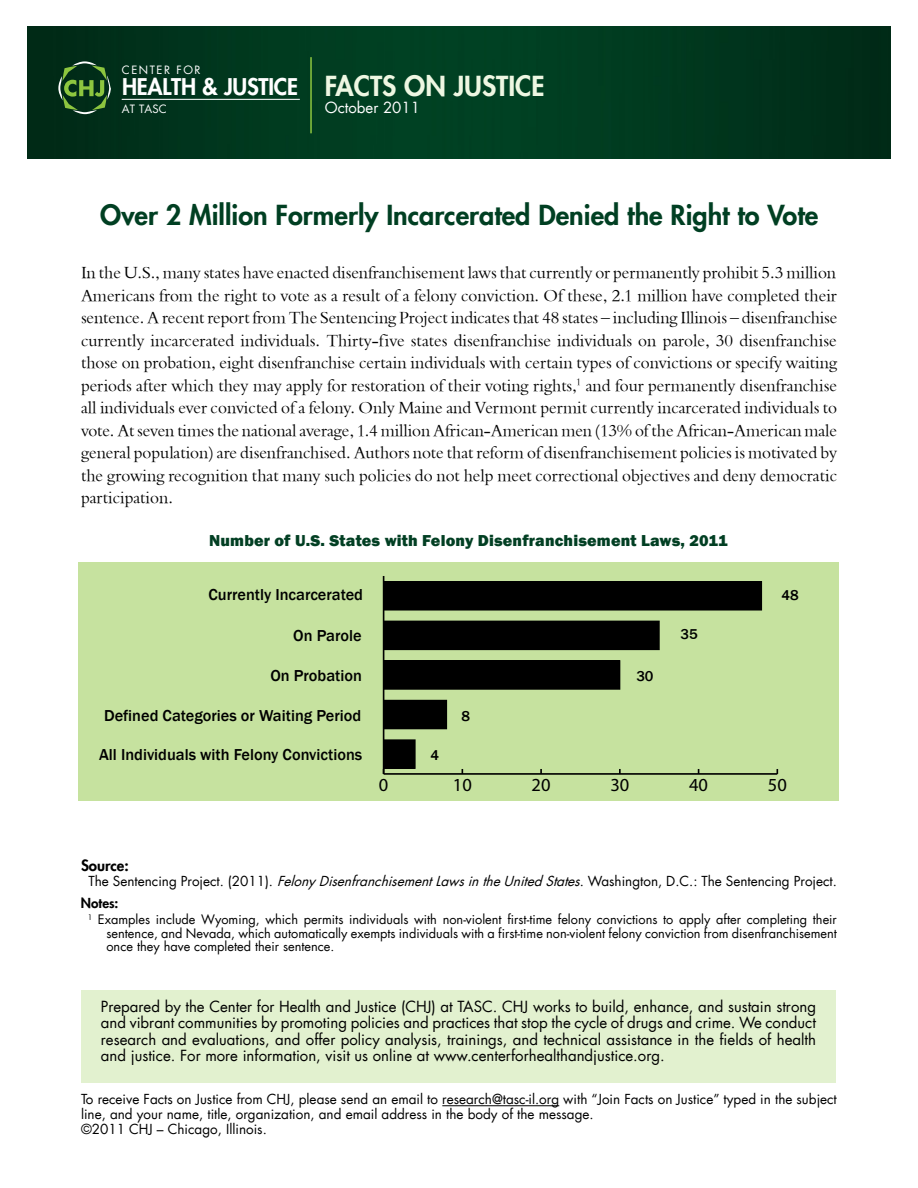
<style>
.page{position:relative;width:918px;height:1188px;background:#fff}
.page>*{position:absolute;margin:0;border:0;box-sizing:border-box;transform-origin:0 0}
.t1{font:800 27px "Futura";color:#003f22}
.t2{font:800 27px "Futura";color:#eef7e2}
.t3{font:800 22.35px "Futura";letter-spacing:-.01em;color:#fff}
.t4{font:18.45px "Myriad Pro";color:#000}
.t5{font:16.5px/22.5px "Bergamo";color:#000;text-align:justify}
.t6{font:500 16.35px "Franklin Gothic";color:#000}
.t7{font:800 16.35px "Franklin Gothic";letter-spacing:.01em;color:#023f23}
.t8{font:15px/16.5px "Futura";color:#000;text-align:justify}
.t9{font:15px "Futura";color:#fff}
.t10{font:800 15px "Futura";color:#000}
.t11{font:500 14.7px "Franklin Gothic";color:#000}
.t12{font:13.5px/15px "Futura";color:#000}
.t13{font:12.75px/13.5px "Futura";color:#000;text-align:justify}
.t14{font:11.25px "Futura";letter-spacing:.135em;color:#fff}
.s1{font-style:italic}
.s2{font-weight:800}
</style>
<div class="page">
<img style="left:27px;top:27px;width:864px;height:131px">
<hr style="left:310px;top:57px;width:2px;height:76px;background:#8dc63f">
<hr style="left:122px;top:99px;width:178px;height:1px;background:#fff">
<svg style="left:208px;top:89px;width:7px;height:4px"></svg>
<svg style="left:58px;top:61px;width:53px;height:53px;background:#2a562b"></svg>
<hr style="left:442px;top:1105px;width:117px;height:1px;background:#000">
<div style="left:82px;top:991px;width:754px;height:92px;background:#e2f1cf"></div>
<div style="left:78px;top:562px;width:760px;height:239px;background:#c6e29f"></div>
<hr style="left:384px;top:773px;width:393px;height:2px;background:#000">
<hr style="left:383px;top:576px;width:1px;height:198px;background:#000">
<div style="left:384px;top:582px;width:378px;height:28px;background:#000"></div>
<div style="left:383px;top:581px;width:379px;height:29px;border:1px solid #000"></div>
<div style="left:384px;top:621px;width:275px;height:29px;background:#000"></div>
<div style="left:384px;top:661px;width:236px;height:28px;background:#000"></div>
<div style="left:383px;top:660px;width:237px;height:30px;border:1px solid #000"></div>
<div style="left:384px;top:700px;width:63px;height:29px;background:#000"></div>
<div style="left:384px;top:740px;width:31px;height:28px;background:#000"></div>
<div style="left:383px;top:739px;width:33px;height:30px;border:1px solid #000"></div>
<p class="t14" style="left:122px;top:62px;width:80px">CENTER FOR</p>
<h2 class="t3" style="left:122px;top:72px;width:178px">HEALTH &amp; JUSTICE</h2>
<p class="t14" style="left:122px;top:101px;width:46px">AT TASC</p>
<h1 class="t2" style="left:325px;top:68px;width:221px">FACTS ON JUSTICE</h1>
<p class="t9" style="left:325px;top:98px;width:97px">October 2011</p>
<h1 class="t1" style="left:100px;top:197px;width:720px">Over 2 Million Formerly Incarcerated Denied the Right to Vote</h1>
<p class="t5" style="left:81px;top:262px;width:758px">In the U.S., many states have enacted disenfranchisement laws that currently or permanently prohibit 5.3 million Americans from the right to vote as a result of a felony conviction. Of these, 2.1 million have completed their sentence. A recent report from The Sentencing Project indicates that 48 states – including Illinois – disenfranchise currently incarcerated individuals. Thirty-five states disenfranchise individuals on parole, 30 disenfranchise those on probation, eight disenfranchise certain individuals with certain types of convictions or specify waiting periods after which they may apply for restoration of their voting rights,<sup>1</sup> and four permanently disenfranchise all individuals ever convicted of a felony. Only Maine and Vermont permit currently incarcerated individuals to vote. At seven times the national average, 1.4 million African-American men (13% of the African-American male general population) are disenfranchised. Authors note that reform of disenfranchisement policies is motivated by the growing recognition that many such policies do not help meet correctional objectives and deny democratic participation.</p>
<p class="t7" style="left:209px;top:530px;width:520px">Number of U.S. States with Felony Disenfranchisement Laws, 2011</p>
<p class="t6" style="left:208px;top:585px;width:156px">Currently Incarcerated</p>
<p class="t6" style="left:293px;top:625px;width:70px">On Parole</p>
<p class="t11" style="left:680px;top:625px;width:19px">35</p>
<p class="t6" style="left:270px;top:665px;width:93px">On Probation</p>
<p class="t11" style="left:636px;top:667px;width:19px">30</p>
<p class="t6" style="left:104px;top:705px;width:259px">Defined Categories or Waiting Period</p>
<p class="t6" style="left:99px;top:745px;width:265px">All Individuals with Felony Convictions</p>
<p class="t11" style="left:430px;top:746px;width:10px">4</p>
<p class="t11" style="left:461px;top:707px;width:10px">8</p>
<p class="t11" style="left:782px;top:586px;width:19px">48</p>
<p class="t4" style="left:379px;top:773px;width:11px">0</p>
<p class="t4" style="left:453px;top:773px;width:20px">10</p>
<p class="t4" style="left:532px;top:773px;width:20px">20</p>
<p class="t4" style="left:610px;top:773px;width:20px">30</p>
<p class="t4" style="left:689px;top:773px;width:20px">40</p>
<p class="t4" style="left:768px;top:773px;width:20px">50</p>
<p class="t10" style="left:81px;top:855px;width:49px">Source:</p>
<p class="t12" style="left:81px;top:870px;width:758px;line-height:22.5px;text-indent:8px">The Sentencing Project. (2011). <span class="s1">Felony DisenfranchisementLawsintheUnitedStates</span>. Washington, D.C.: The Sentencing Project.<br><span class="s2">Notes:</span></p>
<p class="t13" style="left:106px;top:913px;width:732px;text-indent:-19px"><sup>1</sup> Examples include Wyoming, which permits individuals with non-violent first-time felony convictions to apply after completing their sentence, and Nevada, which automatically exempts individuals with a first-time non-violent felony conviction from disenfranchisement once they have completed their sentence.</p>
<p class="t8" style="left:101px;top:998px;width:717px">Prepared by the Center for Health and Justice (CHJ) at TASC. CHJ works to build, enhance, and sustain strong and vibrant communities by promoting policies and practices that stop the cycle of drugs and crime. We conduct research and evaluations, and offer policy analysis, trainings, and technical assistance in the fields of health and justice. For more information, visit us online at www.centerforhealthandjustice.org.</p>
<p class="t12" style="left:81px;top:1092px;width:757px">To receive Facts on Justice from CHJ, please send an email to research@tasc-il.org with “Join Facts on Justice” typed in the subject line, and your name, title, organization, and email address in the body of the message.<br>©2011 CHJ – Chicago, Illinois.</p>
</div>
